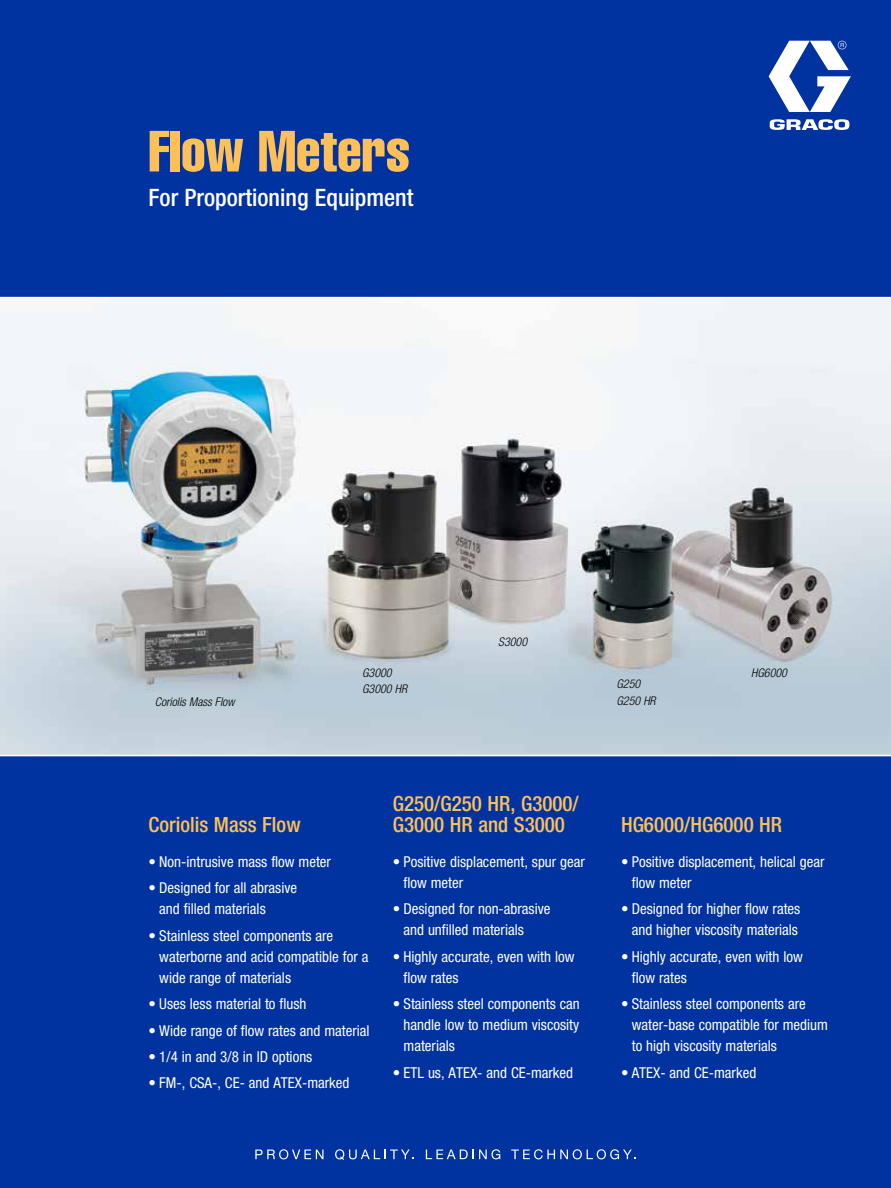
<style>
.page{position:relative;width:891px;height:1188px;background:#0033a0}
.page>*{position:absolute;margin:0;border:0;box-sizing:border-box;transform-origin:0 0}
.t1{font:57px "Helvetica LT Std Comp";color:#fec057}
.t2{font:500 condensed 24px "Helvetica Neue LT Std";color:#fff}
.t3{font:500 condensed 21px/21px "Helvetica Neue LT Std";color:#fec057}
.t4{font:condensed 15px/21px "Helvetica Neue LT Std";color:#fff}
.t5{font:italic 300 condensed 12px/16.6px "Helvetica Neue LT Std";color:#000}
</style>
<div class="page">
<svg style="left:769px;top:41px;width:82px;height:89px"></svg>
<svg style="left:255px;top:1149px;width:69px;height:10px"></svg>
<svg style="left:335px;top:1149px;width:79px;height:11px"></svg>
<svg style="left:426px;top:1149px;width:74px;height:10px"></svg>
<svg style="left:511px;top:1149px;width:125px;height:10px"></svg>
<img style="left:0;top:298px;width:891px;height:457px">
<hr style="left:0;top:755px;width:891px;height:1px;background:#fff">
<hr style="left:0;top:297px;width:891px;height:1px;background:#fff">
<h1 class="t1" style="left:148px;top:115px;width:263px">Flow Meters</h1>
<h2 class="t2" style="left:148px;top:183px;width:267px">For Proportioning Equipment</h2>
<p class="t5" style="left:155px;top:693px;width:81px">Coriolis Mass Flow</p>
<p class="t5" style="left:362px;top:664px;width:46px">G3000<br>G3000 HR</p>
<p class="t5" style="left:498px;top:634px;width:30px">S3000</p>
<p class="t5" style="left:616px;top:676px;width:41px">G250<br>G250 HR</p>
<p class="t5" style="left:751px;top:665px;width:37px">HG6000</p>
<h3 class="t3" style="left:148px;top:814px;width:154px">Coriolis Mass Flow</h3>
<p class="t4" style="left:148px;top:851px;width:184px">• Non-intrusive mass flow meter</p>
<p class="t4" style="left:159px;top:877px;width:139px;text-indent:-11px">• Designed for all abrasive and filled materials</p>
<p class="t4" style="left:159px;top:925px;width:211px;text-indent:-11px">• Stainless steel components are waterborne and acid compatible for a wide range of materials</p>
<p class="t4" style="left:148px;top:993px;width:159px">• Uses less material to flush</p>
<p class="t4" style="left:148px;top:1020px;width:223px">• Wide range of flow rates and material</p>
<p class="t4" style="left:148px;top:1046px;width:165px">• 1/4 in and 3/8 in ID options</p>
<p class="t4" style="left:148px;top:1072px;width:203px">• FM-, CSA-, CE- and ATEX-marked</p>
<h3 class="t3" style="left:393px;top:793px;width:188px">G250/G250 HR, G3000/<br>G3000 HR and S3000</h3>
<p class="t4" style="left:404px;top:851px;width:183px;text-indent:-11px">• Positive displacement, spur gear flow meter</p>
<p class="t4" style="left:404px;top:898px;width:149px;text-indent:-11px">• Designed for non-abrasive and unfilled materials</p>
<p class="t4" style="left:404px;top:946px;width:173px;text-indent:-11px">• Highly accurate, even with low flow rates</p>
<p class="t4" style="left:404px;top:993px;width:178px;text-align:justify;text-indent:-11px">• Stainless steel components can handle low to medium viscosity materials</p>
<p class="t4" style="left:393px;top:1062px;width:182px">• ETL us, ATEX- and CE-marked</p>
<h3 class="t3" style="left:621px;top:814px;width:163px">HG6000/HG6000 HR</h3>
<p class="t4" style="left:632px;top:851px;width:194px;text-indent:-11px">• Positive displacement, helical gear flow meter</p>
<p class="t4" style="left:621px;top:898px;width:181px;text-align:center">• Designed for higher flow rates and higher viscosity materials</p>
<p class="t4" style="left:632px;top:946px;width:173px;text-indent:-11px">• Highly accurate, even with low flow rates</p>
<p class="t4" style="left:632px;top:993px;width:198px;text-indent:-11px">• Stainless steel components are water-base compatible for medium to high viscosity materials</p>
<p class="t4" style="left:621px;top:1062px;width:137px">• ATEX- and CE-marked</p>
</div>
